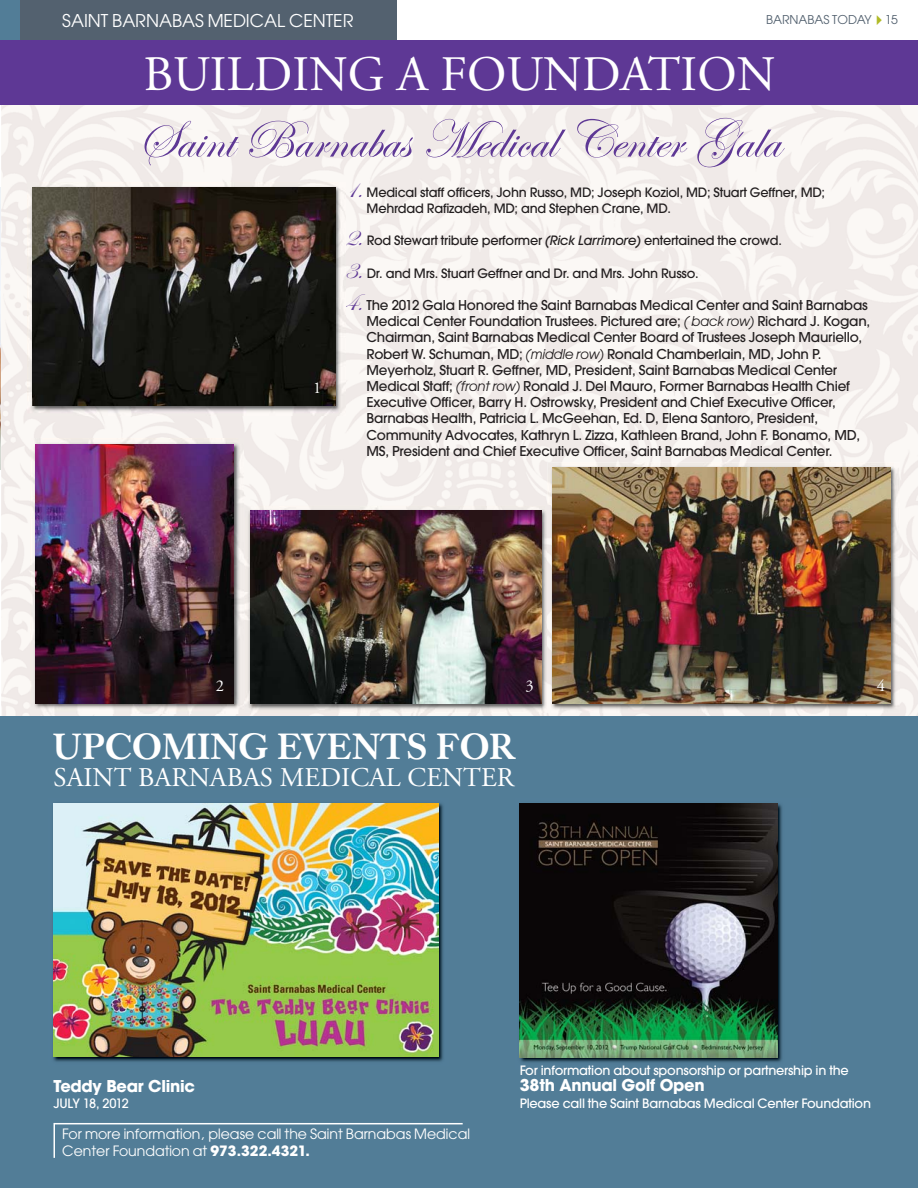
<style>
.page{position:relative;width:918px;height:1188px;background:#fff}
.page>*{position:absolute;margin:0;border:0;box-sizing:border-box;transform-origin:0 0}
.t1{font:54px "Edwardian Script ITC";color:#5e3895}
.t2{font:49.5px "Adobe Garamond";color:#fff}
.t3{font:500 36px "Caslon Book BE";letter-spacing:.02em;color:#fff}
.t4{font:27px "Adobe Garamond";color:#fff}
.t5{font:19.5px "Avant Garde";color:#fff}
.t6{font:18px "Avant Garde Bld";letter-spacing:-.015em;color:#fff}
.t7{font:16.5px "Adobe Garamond";color:#fff}
.t8{font:15.75px/16.5px "Avant Garde";color:#fff}
.t9{font:15px/16.2px "Avant Garde Mdm";letter-spacing:-.015em;color:#231f20}
.t10{font:14.25px/16.2px "Avant Garde Mdm";letter-spacing:-.015em;color:#231f20}
.t11{font:14.25px "Avant Garde Mdm";letter-spacing:-.015em;color:#fff}
.t12{font:14.25px "Avant Garde Mdm";letter-spacing:-.05em;color:#fff}
.t13{font:13.5px "Avant Garde";color:#53616f}
.s1{font-family:"Edwardian Script ITC";font-size:27px;color:#5e3895}
.s2{font-family:"Avant Garde Mdm Itl"}
.s3{font-family:"Avant Garde";font-style:italic}
.s4{font-family:"Avant Garde Bld"}
</style>
<div class="page">
<img style="left:0;top:188px;width:1px;height:281px">
<div style="left:1px;top:105px;width:917px;height:612px;background:#f5f1ee"></div>
<div style="left:18px;top:0;width:378px;height:40px;background:#53616f"></div>
<div style="left:0;top:0;width:19px;height:46px;background:#527d97"></div>
<img style="left:31px;top:439px;width:213px;height:274px">
<img style="left:36px;top:444px;width:198px;height:259px">
<div style="left:0;top:40px;width:918px;height:65px;background:#5e3895"></div>
<img style="left:547px;top:462px;width:353px;height:251px">
<img style="left:552px;top:467px;width:338px;height:237px">
<div style="left:0;top:717px;width:918px;height:471px;background:#527d97"></div>
<img style="left:519px;top:803px;width:263px;height:259px">
<img style="left:520px;top:804px;width:257px;height:253px">
<img style="left:53px;top:803px;width:390px;height:259px">
<img style="left:54px;top:804px;width:385px;height:252px">
<hr style="left:54px;top:1123px;width:409px;height:1px;background:#fff">
<hr style="left:54px;top:1123px;width:1px;height:35px;background:#fff">
<img style="left:27px;top:183px;width:318px;height:232px">
<img style="left:33px;top:188px;width:302px;height:218px">
<img style="left:245px;top:506px;width:302px;height:207px">
<img style="left:547px;top:506px;width:4px;height:207px">
<img style="left:250px;top:511px;width:291px;height:193px">
<h3 class="t5" style="left:62px;top:14px;width:293px">SAINT BARNABAS MEDICAL CENTER</h3>
<p class="t13" style="left:766px;top:15px;width:133px">BARNABAS TODAY 15</p>
<h2 class="t2" style="left:144px;top:54px;width:633px">BUILDING A FOUNDATION</h2>
<h1 class="t1" style="left:137px;top:106px;width:644px">Saint Barnabas Medical Center Gala</h1>
<p class="t7" style="left:216px;top:680px;width:10px">2</p>
<p class="t7" style="left:313px;top:381px;width:10px">1</p>
<p class="t10" style="left:367px;top:185px;width:460px;text-indent:-22px"><span class="s1">1.</span> Medical staff officers, John Russo, MD; Joseph Koziol, MD; Stuart Geffner, MD;<br>Mehrdad Rafizadeh, MD; and Stephen Crane, MD.</p>
<p class="t10" style="left:344px;top:234px;width:439px"><span class="s1">2.</span> Rod Stewart tribute performer <span class="s2">(Rick Larrimore)</span> entertained the crowd.</p>
<p class="t10" style="left:344px;top:266px;width:356px"><span class="s1">3.</span> Dr. and Mrs. Stuart Geffner and Dr. and Mrs. John Russo.</p>
<p class="t9" style="left:367px;top:298px;width:505px;text-indent:-22px"><span class="s1">4.</span> The 2012 Gala Honored the Saint Barnabas Medical Center and Saint Barnabas Medical Center Foundation Trustees. Pictured are; <span class="s3">( back row)</span> Richard J. Kogan, Chairman, Saint Barnabas Medical Center Board of Trustees Joseph Mauriello, Robert W. Schuman, MD; <span class="s3">(middle row)</span> Ronald Chamberlain, MD, John P.<br>Meyerholz, Stuart R. Geffner, MD, President, Saint Barnabas Medical Center Medical Staff; <span class="s3">(front row)</span> Ronald J. Del Mauro, Former Barnabas Health Chief Executive Officer, Barry H. Ostrowsky, President and Chief Executive Officer, Barnabas Health, Patricia L. McGeehan, Ed. D, Elena Santoro, President, Community Advocates, Kathryn L. Zizza, Kathleen Brand, John F. Bonamo, MD, MS, President and Chief Executive Officer, Saint Barnabas Medical Center.</p>
<p class="t7" style="left:526px;top:680px;width:10px">3</p>
<p class="t7" style="left:877px;top:679px;width:10px">4</p>
<h3 class="t3" style="left:53px;top:732px;width:463px">UPCOMING EVENTS FOR</h3>
<h3 class="t4" style="left:53px;top:767px;width:462px">SAINT BARNABAS MEDICAL CENTER</h3>
<p class="t6" style="left:53px;top:1080px;width:143px">Teddy Bear Clinic</p>
<p class="t12" style="left:53px;top:1099px;width:77px">JULY 18, 2012</p>
<p class="t8" style="left:62px;top:1127px;width:409px">For more information, please call the Saint Barnabas Medical<br>Center Foundation at <span class="s4">973.322.4321.</span></p>
<p class="t11" style="left:520px;top:1065px;width:330px">For information about sponsorship or partnership in the</p>
<p class="t6" style="left:520px;top:1079px;width:186px">38th Annual Golf Open</p>
<p class="t11" style="left:520px;top:1098px;width:353px">Please call the Saint Barnabas Medical Center Foundation</p>
</div>
